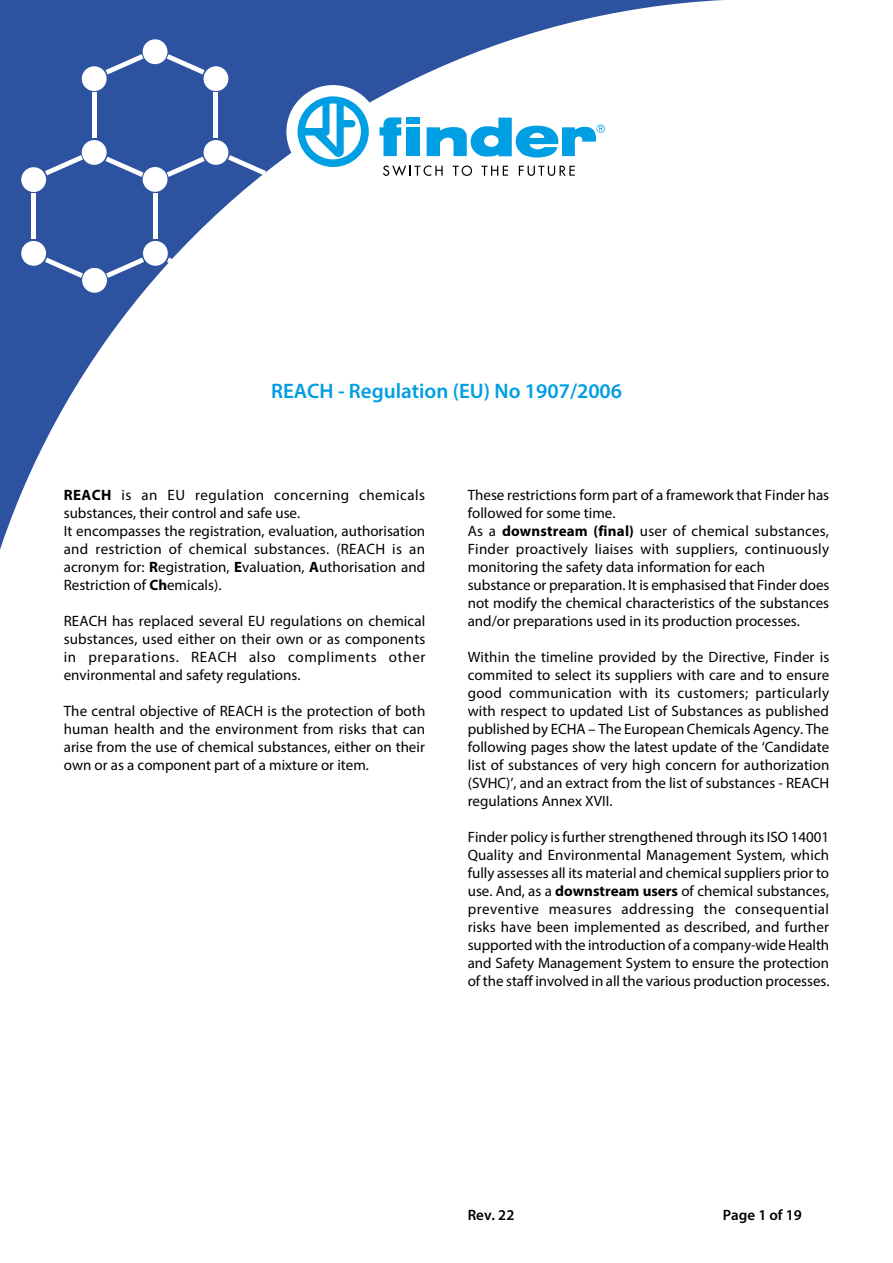
<style>
.page{position:relative;width:893px;height:1263px;background:#fff}
.page>*{position:absolute;margin:0;border:0;box-sizing:border-box;transform-origin:0 0}
.t1{font:600 21px "Myriad Pro";color:#009ee3}
.t2{font:15px/18px "Myriad Pro";color:#000;text-align:justify}
.t3{font:600 15px "Myriad Pro";color:#000}
.s1{font-weight:700}
</style>
<div class="page">
<svg style="left:0;top:0;width:723px;height:550px"></svg>
<div style="left:286px;top:85px;width:94px;height:93px;background:#fff;border-radius:50%"></div>
<svg style="left:298px;top:96px;width:71px;height:71px"></svg>
<svg style="left:427px;top:118px;width:178px;height:40px"></svg>
<svg style="left:379px;top:117px;width:22px;height:39px"></svg>
<div style="left:407px;top:127px;width:13px;height:29px;background:#009ee3"></div>
<div style="left:407px;top:117px;width:13px;height:7px;background:#009ee3"></div>
<svg style="left:383px;top:165px;width:60px;height:11px"></svg>
<svg style="left:453px;top:165px;width:19px;height:11px"></svg>
<svg style="left:481px;top:166px;width:27px;height:10px"></svg>
<svg style="left:519px;top:166px;width:56px;height:10px"></svg>
<h1 class="t1" style="left:271px;top:378px;width:352px">REACH - Regulation (EU) No 1907/2006</h1>
<p class="t2" style="left:64px;top:486px;width:363px;text-align:left"><span class="s1">REACH</span> is an EU regulation concerning chemicals substances, their control and safe use.<br>It encompasses the registration, evaluation, authorisation and restriction of chemical substances. (REACH is an acronym for: <span class="s1">R</span>egistration, <span class="s1">E</span>valuation, <span class="s1">A</span>uthorisation and Restriction of <span class="s1">Ch</span>emicals).</p>
<p class="t2" style="left:64px;top:612px;width:363px">REACH has replaced several EU regulations on chemical substances, used either on their own or as components in preparations. REACH also compliments other environmental and safety regulations.</p>
<p class="t2" style="left:64px;top:702px;width:363px">The central objective of REACH is the protection of both human health and the environment from risks that can arise from the use of chemical substances, either on their own or as a component part of a mixture or item.</p>
<p class="t2" style="left:468px;top:486px;width:363px;text-align:left">These restrictions form part of a framework that Finder has followed for some time.<br>As a <span class="s1">downstream (final)</span> user of chemical substances, Finder proactively liaises with suppliers, continuously monitoring the safety data information for each substance or preparation. It is emphasised that Finder does not modify the chemical characteristics of the substances and/or preparations used in its production processes.</p>
<p class="t2" style="left:468px;top:648px;width:363px">Within the timeline provided by the Directive, Finder is commited to select its suppliers with care and to ensure good communication with its customers; particularly with respect to updated List of Substances as published published by ECHA – The European Chemicals Agency. The following pages show the latest update of the ‘Candidate list of substances of very high concern for authorization (SVHC)’, and an extract from the list of substances - REACH regulations Annex XVII.</p>
<p class="t2" style="left:468px;top:828px;width:363px">Finder policy is further strengthened through its ISO 14001<br>Quality and Environmental Management System, which fully assesses all its material and chemical suppliers prior to use. And, as a <span class="s1">downstream users</span> of chemical substances, preventive measures addressing the consequential risks have been implemented as described, and further supported with the introduction of a company-wide Health and Safety Management System to ensure the protection of the staff involved in all the various production processes.</p>
<p class="t3" style="left:468px;top:1206px;width:48px">Rev. 22</p>
<p class="t3" style="left:723px;top:1206px;width:81px">Page 1 of 19</p>
</div>
